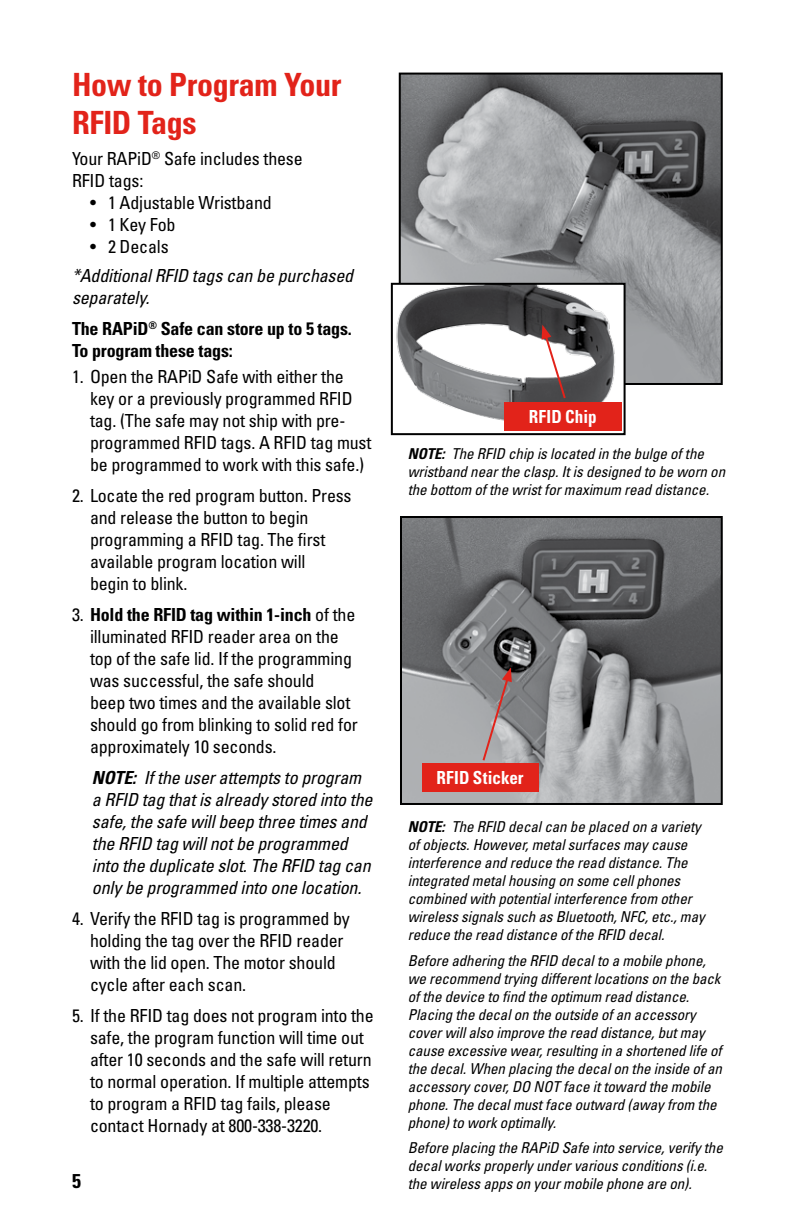
<style>
.page{position:relative;width:792px;height:1224px;background:#fff}
.page>*{position:absolute;margin:0;border:0;box-sizing:border-box;transform-origin:0 0}
.t1{font:700 condensed 32px/38.4px "Univers LT Std";letter-spacing:-.01em;color:#e2231a}
.t2{font:700 condensed 20px "Univers LT Std";color:#000}
.t3{font:condensed 18px/22px "Univers LT Std";letter-spacing:-.01em;color:#000}
.t4{font:italic condensed 18px/22px "Univers LT Std";letter-spacing:-.01em;color:#000}
.t5{font:700 condensed 18px/22px "Univers LT Std";letter-spacing:-.01em;color:#000}
.t6{font:700 condensed 18px "Univers LT Std";letter-spacing:.005em;color:#fff;scale:.95 1}
.t7{font:italic condensed 15px/18px "Univers LT Std";letter-spacing:-.005em;color:#000}
.s1{font-weight:700}
</style>
<div class="page">
<svg style="left:398px;top:72px;width:325px;height:313px"></svg>
<img style="left:396px;top:286px;width:226px;height:145px">
<div style="left:391px;top:283px;width:235px;height:152px;border:2px solid #000"></div>
<div style="left:504px;top:402px;width:117px;height:28px;background:#e2231a"></div>
<svg style="left:542px;top:325px;width:25px;height:76px"></svg>
<svg style="left:400px;top:516px;width:323px;height:289px"></svg>
<div style="left:422px;top:764px;width:117px;height:28px;background:#e2231a"></div>
<svg style="left:481px;top:667px;width:31px;height:96px"></svg>
<h1 class="t1" style="left:72px;top:65px;width:271px">How to Program Your<br>RFID Tags</h1>
<p class="t3" style="left:72px;top:147px;width:232px">Your RAPiD<sup>®</sup> Safe includes these<br>RFID tags:</p>
<p class="t3" style="left:90px;top:191px;width:183px">• 1 Adjustable Wristband</p>
<p class="t3" style="left:90px;top:213px;width:87px">• 1 Key Fob</p>
<p class="t3" style="left:90px;top:235px;width:80px">• 2 Decals</p>
<p class="t4" style="left:72px;top:265px;width:283px">*Additional RFID tags can be purchased separately.</p>
<p class="t5" style="left:72px;top:318px;width:281px">The RAPiD<sup>®</sup> Safe can store up to 5 tags.<br>To program these tags:</p>
<p class="t3" style="left:90px;top:365px;width:283px;text-indent:-18px">1. Open the RAPiD Safe with either the key or a previously programmed RFID tag. (The safe may not ship with pre&shy;programmed RFID tags. A RFID tag must be programmed to work with this safe.)</p>
<p class="t3" style="left:90px;top:484px;width:263px;text-indent:-18px">2. Locate the red program button. Press and release the button to begin programming a RFID tag. The first available program location will<br>begin to blink.</p>
<p class="t3" style="left:90px;top:603px;width:269px;text-indent:-18px">3. <span class="s1">Hold the RFID tag within 1-inch</span> of the illuminated RFID reader area on the top of the safe lid. If the programming was successful, the safe should<br>beep two times and the available slot should go from blinking to solid red for approximately 10 seconds.</p>
<p class="t4" style="left:92px;top:766px;width:282px"><span class="s1">NOTE:</span> If the user attempts to program a RFID tag that is already stored into the safe, the safe will beep three times and the RFID tag will not be programmed into the duplicate slot. The RFID tag can only be programmed into one location.</p>
<p class="t3" style="left:90px;top:907px;width:261px;text-indent:-18px">4. Verify the RFID tag is programmed by holding the tag over the RFID reader with the lid open. The motor should cycle after each scan.</p>
<p class="t3" style="left:90px;top:1004px;width:285px;text-indent:-18px">5. If the RFID tag does not program into the safe, the program function will time out after 10 seconds and the safe will return to normal operation. If multiple attempts to program a RFID tag fails, please contact Hornady at 800-338-3220.</p>
<h2 class="t2" style="left:72px;top:1169px;width:10px">5</h2>
<p class="t6" style="left:529px;top:405px;width:73px">RFID Chip</p>
<p class="t7" style="left:408px;top:445px;width:319px"><span class="s1">NOTE:</span> The RFID chip is located in the bulge of the wristband near the clasp. It is designed to be worn on the bottom of the wrist for maximum read distance.</p>
<p class="t6" style="left:436px;top:767px;width:93px">RFID Sticker</p>
<p class="t7" style="left:408px;top:818px;width:299px"><span class="s1">NOTE:</span> The RFID decal can be placed on a variety of objects. However, metal surfaces may cause interference and reduce the read distance. The integrated metal housing on some cell phones combined with potential interference from other wireless signals such as Bluetooth, NFC, etc., may reduce the read distance of the RFID decal.</p>
<p class="t7" style="left:408px;top:951px;width:316px">Before adhering the RFID decal to a mobile phone, we recommend trying different locations on the back of the device to find the optimum read distance.<br>Placing the decal on the outside of an accessory cover will also improve the read distance, but may cause excessive wear, resulting in a shortened life of the decal. When placing the decal on the inside of an accessory cover, DO NOT face it toward the mobile phone. The decal must face outward (away from the phone) to work optimally.</p>
<p class="t7" style="left:408px;top:1138px;width:317px">Before placing the RAPiD Safe into service, verify the decal works properly under various conditions (i.e. the wireless apps on your mobile phone are on).</p>
</div>
